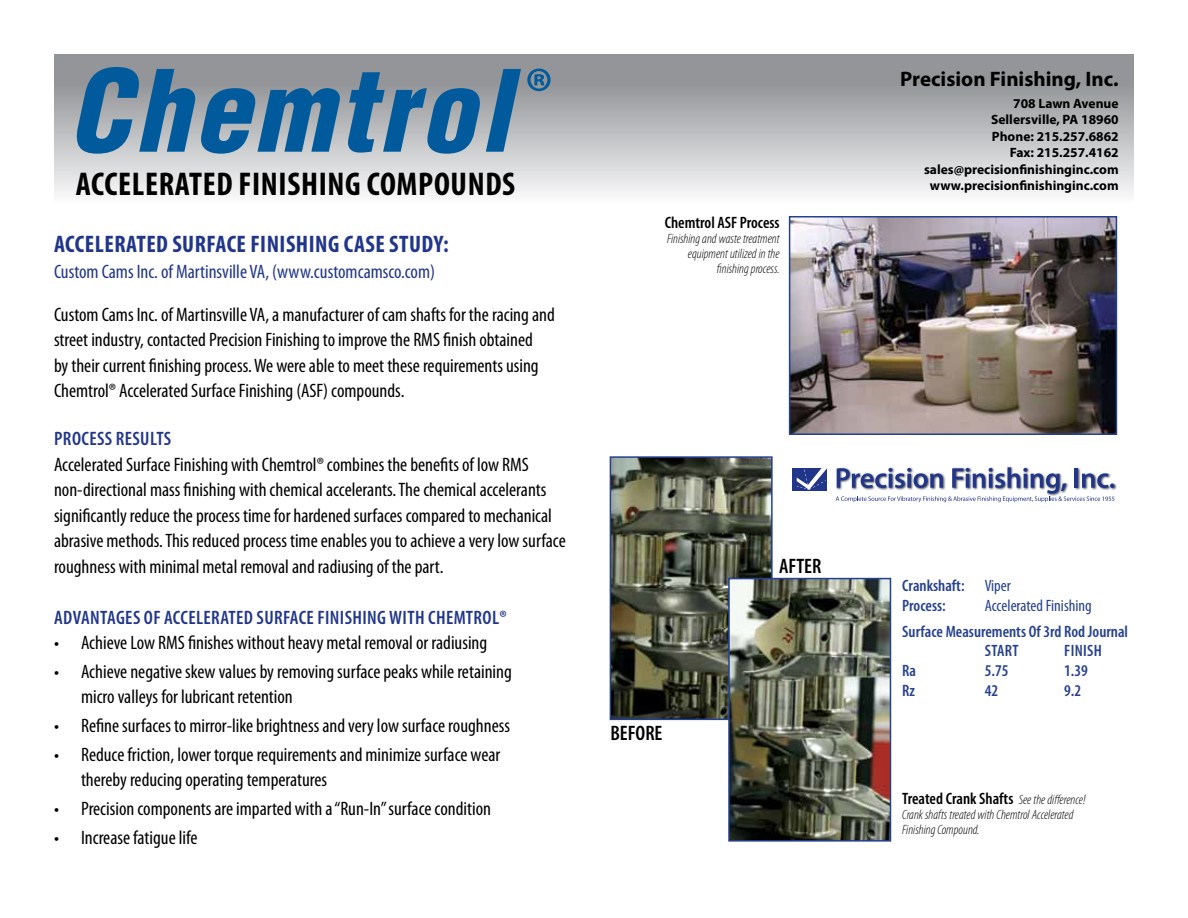
<style>
.page{position:relative;width:1188px;height:918px;background:#fff}
.page>*{position:absolute;margin:0;border:0;box-sizing:border-box;transform-origin:0 0}
.t1{font:700 condensed 33px "Myriad Pro";letter-spacing:.02em;color:#000}
.t2{font:700 condensed 24px "Myriad Pro";letter-spacing:.02em;color:#21368b}
.t3{font:700 21px "Myriad Pro";color:#000}
.t4{font:600 condensed 21px "Myriad Pro";color:#000}
.t5{font:condensed 19.5px/25.5px "Myriad Pro";color:#000}
.t6{font:600 condensed 19.5px "Myriad Pro";letter-spacing:.02em;color:#21368b}
.t7{font:condensed 19.5px "Myriad Pro";color:#21368b}
.t8{font:600 condensed 16.5px/19.8px "Myriad Pro";color:#25408f}
.t9{font:600 condensed 16.5px "Myriad Pro";color:#000}
.t10{font:condensed 16.5px "Myriad Pro";color:#25408f}
.t11{font:700 13.5px/16.5px "Myriad Pro";color:#000;text-align:right}
.t12{font:italic 300 condensed 13.5px/15px "Myriad Pro";color:#000;text-align:right}
.s1{font-weight:400}
.s2{font-weight:300;font-style:italic;font-size:13.5px}
</style>
<div class="page">
<div style="left:55px;top:54px;width:1079px;height:174px;background:linear-gradient(to bottom,#828589,#fff)"></div>
<svg style="left:77px;top:67px;width:444px;height:87px"></svg>
<svg style="left:527px;top:69px;width:24px;height:22px"></svg>
<img style="left:792px;top:219px;width:322px;height:213px">
<div style="left:789px;top:216px;width:328px;height:219px;border:2px solid #25408f"></div>
<img style="left:613px;top:459px;width:157px;height:258px">
<div style="left:610px;top:456px;width:163px;height:264px;border:2px solid #25408f"></div>
<img style="left:731px;top:581px;width:157px;height:258px">
<div style="left:728px;top:578px;width:163px;height:264px;border:2px solid #25408f"></div>
<div style="left:792px;top:469px;width:35px;height:22px;background:#21368b"></div>
<svg style="left:797px;top:468px;width:30px;height:22px"></svg>
<svg style="left:836px;top:467px;width:278px;height:35px"></svg>
<h1 class="t1" style="left:76px;top:163px;width:441px">ACCELERATED FINISHING COMPOUNDS</h1>
<p class="t2" style="left:54px;top:229px;width:396px">ACCELERATED SURFACE FINISHING CASE STUDY:</p>
<p class="t7" style="left:54px;top:260px;width:383px">Custom Cams Inc. of Martinsville VA, (www.customcamsco.com)</p>
<p class="t5" style="left:54px;top:301px;width:502px">Custom Cams Inc. of Martinsville VA, a manufacturer of cam shafts for the racing and street industry, contacted Precision Finishing to improve the RMS finish obtained<br>by their current finishing process. We were able to meet these requirements using Chemtrol® Accelerated Surface Finishing (ASF) compounds.</p>
<p class="t6" style="left:54px;top:428px;width:119px">Process results</p>
<p class="t5" style="left:54px;top:451px;width:513px">Accelerated Surface Finishing with Chemtrol® combines the benefits of low RMS non-directional mass finishing with chemical accelerants. The chemical accelerants significantly reduce the process time for hardened surfaces compared to mechanical abrasive methods. This reduced process time enables you to achieve a very low surface roughness with minimal metal removal and radiusing of the part.</p>
<p class="t6" style="left:54px;top:607px;width:454px">Advantages of Accelerated Surface Finishing with Chemtrol®</p>
<p class="t5" style="left:54px;top:630px;width:435px">• Achieve Low RMS finishes without heavy metal removal or radiusing</p>
<p class="t5" style="left:81px;top:658px;width:432px;text-indent:-27px">• Achieve negative skew values by removing surface peaks while retaining micro valleys for lubricant retention</p>
<p class="t5" style="left:54px;top:713px;width:458px">• Refine surfaces to mirror-like brightness and very low surface roughness</p>
<p class="t5" style="left:81px;top:741px;width:421px;text-indent:-27px">• Reduce friction, lower torque requirements and minimize surface wear thereby reducing operating temperatures</p>
<p class="t5" style="left:54px;top:796px;width:439px">• Precision components are imparted with a“Run-In”surface condition</p>
<p class="t5" style="left:54px;top:824px;width:145px">• Increase fatigue life</p>
<p class="t9" style="left:665px;top:214px;width:116px">Chemtrol ASF Process</p>
<p class="t12" style="left:667px;top:232px;width:114px">Finishing and waste treatment equipment utilized in the finishing process.</p>
<p class="t4" style="left:610px;top:722px;width:19px">BEFORE</p>
<p class="t4" style="left:779px;top:555px;width:19px">AFTER</p>
<p class="t3" style="left:900px;top:65px;width:220px">Precision Finishing, Inc.</p>
<p class="t11" style="left:924px;top:94px;width:196px">708 Lawn Avenue<br>Sellersville, PA 18960<br>Phone: 215.257.6862<br>Fax: 215.257.4162 sales@precisionfinishinginc.com www.precisionfinishinginc.com</p>
<p class="t8" style="left:902px;top:576px;width:110px">Crankshaft: <span class="s1">Viper<br></span>Process:</p>
<p class="t10" style="left:985px;top:595px;width:109px">Accelerated Finishing</p>
<p class="t8" style="left:902px;top:621px;width:227px">Surface Measurements Of 3rd Rod Journal<br>S</p>
<p class="t8" style="left:991px;top:641px;width:54px">tart F</p>
<p class="t8" style="left:1071px;top:641px;width:33px">inish</p>
<p class="t8" style="left:902px;top:661px;width:15px">Ra</p>
<p class="t8" style="left:985px;top:661px;width:25px">5.75</p>
<p class="t8" style="left:1064px;top:661px;width:25px">1.39</p>
<p class="t8" style="left:902px;top:681px;width:14px">Rz</p>
<p class="t8" style="left:985px;top:681px;width:15px">42</p>
<p class="t8" style="left:1064px;top:681px;width:19px">9.2</p>
<p class="t9" style="left:902px;top:790px;width:185px">Treated Crank Shafts <span class="s2">See the difference!</span></p>
<p class="t12" style="left:902px;top:807px;width:173px;text-align:left">Crank shafts treated with Chemtrol Accelerated<br>Finishing Compound.</p>
</div>
